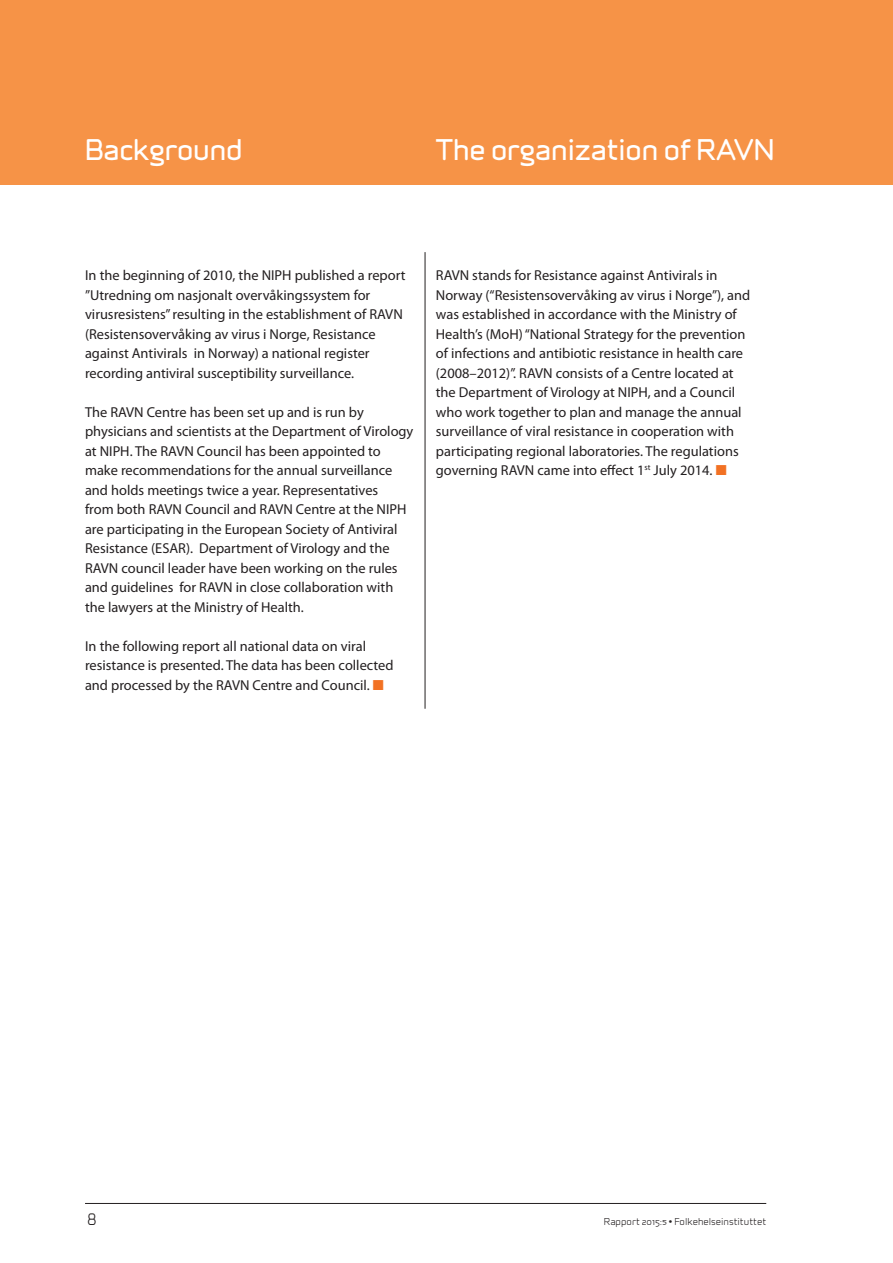
<style>
.page{position:relative;width:893px;height:1263px;background:#fff}
.page>*{position:absolute;margin:0;border:0;box-sizing:border-box;transform-origin:0 0}
.Overskrift_1{font:27px "Infinity T Bold";color:#fff}
.t1{font:15px "Infinity T Medium";color:#231f20}
.Brødtekst{font:14.4px/19.5px "Myriad Pro";color:#231f20}
.t2{font:9px "Infinity ST Medium";color:#231f20}
.s1{color:#f27123}
.s2{font-family:"Infinity C Medium"}
</style>
<div class="page">
<hr style="left:85px;top:1203px;width:681px;height:1px;background:#231f20">
<hr style="left:425px;top:252px;width:1px;height:457px;background:#231f20">
<div style="left:0;top:0;width:893px;height:184px;background:#f69347"></div>
<p class="Overskrift_1" style="left:85px;top:130px;width:159px">Background</p>
<p class="Overskrift_1" style="left:436px;top:130px;width:340px">The organization of RAVN</p>
<p class="Brødtekst" style="left:85px;top:265px;width:322px">In the beginning of 2010, the NIPH published a report ”Utredning om nasjonalt overvåkingssystem for virusresistens” resulting in the establishment of RAVN (Resistensovervåking av virus i Norge, Resistance against Antivirals in Norway) a national register recording antiviral susceptibility surveillance.</p>
<p class="Brødtekst" style="left:85px;top:402px;width:330px">The RAVN Centre has been set up and is run by physicians and scientists at the Department of Virology at NIPH. The RAVN Council has been appointed to make recommendations for the annual surveillance and holds meetings twice a year. Representatives<br>from both RAVN Council and RAVN Centre at the NIPH are participating in the European Society of Antiviral Resistance (ESAR). Department of Virology and the RAVN council leader have been working on the rules and guidelines for RAVN in close collaboration with the lawyers at the Ministry of Health.</p>
<p class="Brødtekst" style="left:85px;top:636px;width:310px">In the following report all national data on viral resistance is presented. The data has been collected and processed by the RAVN Centre and Council. <span class="s1">■</span></p>
<p class="Brødtekst" style="left:436px;top:265px;width:316px">RAVN stands for Resistance against Antivirals in Norway (“Resistensovervåking av virus i Norge”), and was established in accordance with the Ministry of Health’s (MoH) “National Strategy for the prevention of infections and antibiotic resistance in health care (2008–2012)”. RAVN consists of a Centre located at the Department of Virology at NIPH, and a Council who work together to plan and manage the annual surveillance of viral resistance in cooperation with participating regional laboratories. The regulations governing RAVN came into effect 1<sup>st</sup> July 2014. <span class="s1">■</span></p>
<p class="t1" style="left:87px;top:1208px;width:11px">8</p>
<p class="t2" style="left:604px;top:1215px;width:164px">Rapport 2015:<span class="s2">5</span> • Folkehelseinstituttet</p>
</div>
